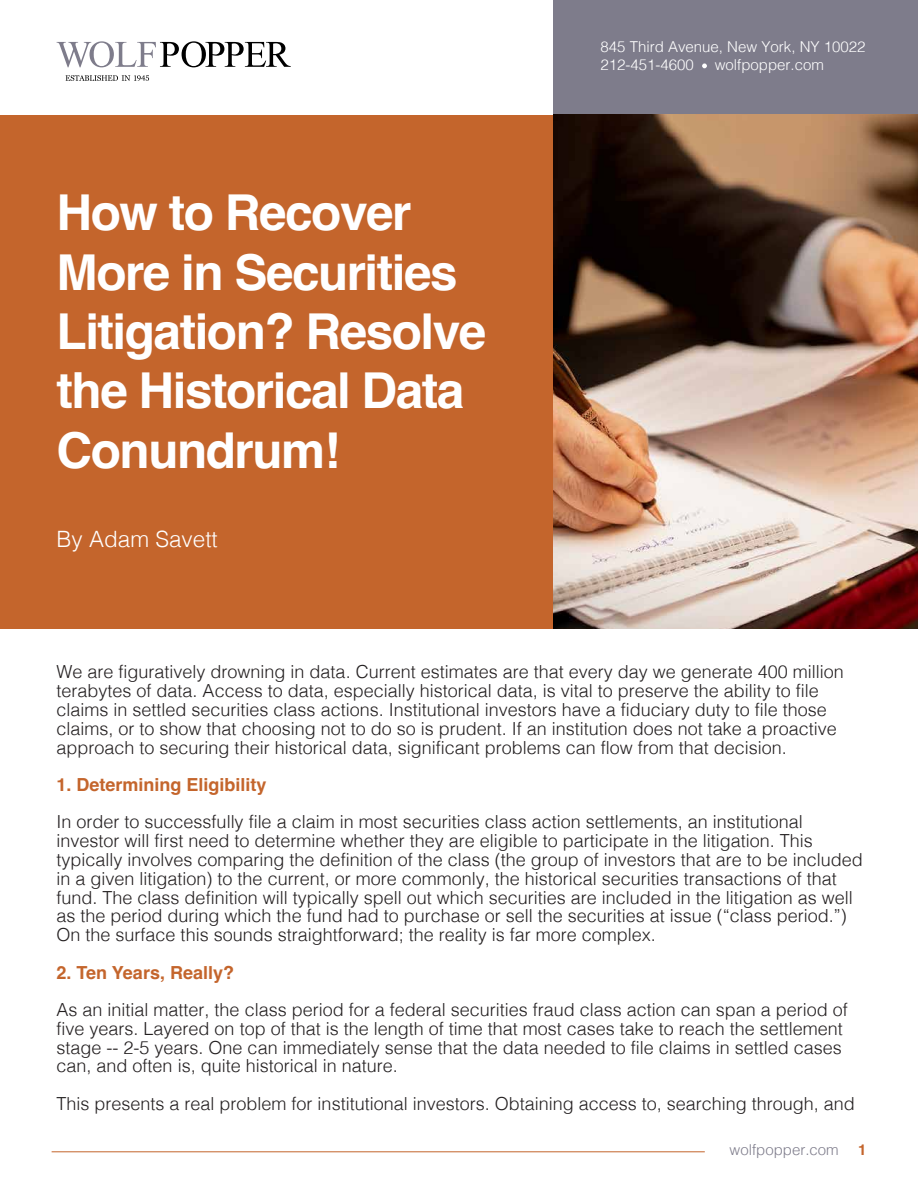
<style>
.page{position:relative;width:918px;height:1188px;background:#fff}
.page>*{position:absolute;margin:0;border:0;box-sizing:border-box;transform-origin:0 0}
.t1{font:700 49.5px/59.4px "Helvetica";letter-spacing:-.03em;color:#fff}
.t2{font:300 22.5px "Helvetica";color:#fff}
.t3{font:300 18px/18.8px "Helvetica";color:#231f20}
.t4{font:700 18px "Helvetica";color:#c4652c}
.t5{font:300 15px/18px "Helvetica";color:#fff}
.t6{font:300 15px "Helvetica";color:#7e7c8b}
.t7{font:700 15px "Helvetica";color:#c4652c}
</style>
<div class="page">
<div style="left:0;top:115px;width:918px;height:514px;background:#c4652c"></div>
<svg style="left:57px;top:41px;width:234px;height:26px"></svg>
<svg style="left:66px;top:75px;width:83px;height:6px"></svg>
<div style="left:554px;top:0;width:364px;height:115px;background:#7e7c8b"></div>
<svg style="left:702px;top:63px;width:5px;height:5px"></svg>
<img style="left:554px;top:115px;width:364px;height:514px">
<hr style="left:52px;top:1151px;width:653px;height:1px;background:#c4652c">
<h1 class="t1" style="left:57px;top:189px;width:431px">How to Recover<br>More in Securities<br>Litigation? Resolve the Historical Data<br>Conundrum!</h1>
<p class="t2" style="left:57px;top:520px;width:163px">By Adam Savett</p>
<p class="t5" style="left:600px;top:36px;width:267px">845 Third Avenue, New York, NY 10022<br>212-451-4600</p>
<p class="t5" style="left:715px;top:54px;width:111px">wolfpopper.com</p>
<p class="t3" style="left:57px;top:661px;width:789px">We are figuratively drowning in data. Current estimates are that every day we generate 400 million terabytes of data. Access to data, especially historical data, is vital to preserve the ability to file claims in settled securities class actions. Institutional investors have a fiduciary duty to file those claims, or to show that choosing not to do so is prudent. If an institution does not take a proactive approach to securing their historical data, significant problems can flow from that decision.</p>
<p class="t4" style="left:57px;top:774px;width:212px">1. Determining Eligibility</p>
<p class="t3" style="left:57px;top:811px;width:808px">In order to successfully file a claim in most securities class action settlements, an institutional investor will first need to determine whether they are eligible to participate in the litigation. This typically involves comparing the definition of the class (the group of investors that are to be included in a given litigation) to the current, or more commonly, the historical securities transactions of that fund. The class definition will typically spell out which securities are included in the litigation as well as the period during which the fund had to purchase or sell the securities at issue (“class period.”)<br>On the surface this sounds straightforward; the reality is far more complex.</p>
<p class="t4" style="left:57px;top:961px;width:179px">2. Ten Years, Really?</p>
<p class="t3" style="left:57px;top:999px;width:793px">As an initial matter, the class period for a federal securities fraud class action can span a period of five years. Layered on top of that is the length of time that most cases take to reach the settlement stage -- 2-5 years. One can immediately sense that the data needed to file claims in settled cases can, and often is, quite historical in nature.</p>
<p class="t3" style="left:57px;top:1093px;width:800px">This presents a real problem for institutional investors. Obtaining access to, searching through, and</p>
<p class="t6" style="left:730px;top:1137px;width:111px">wolfpopper.com</p>
<p class="t7" style="left:858px;top:1141px;width:10px">1</p>
</div>
